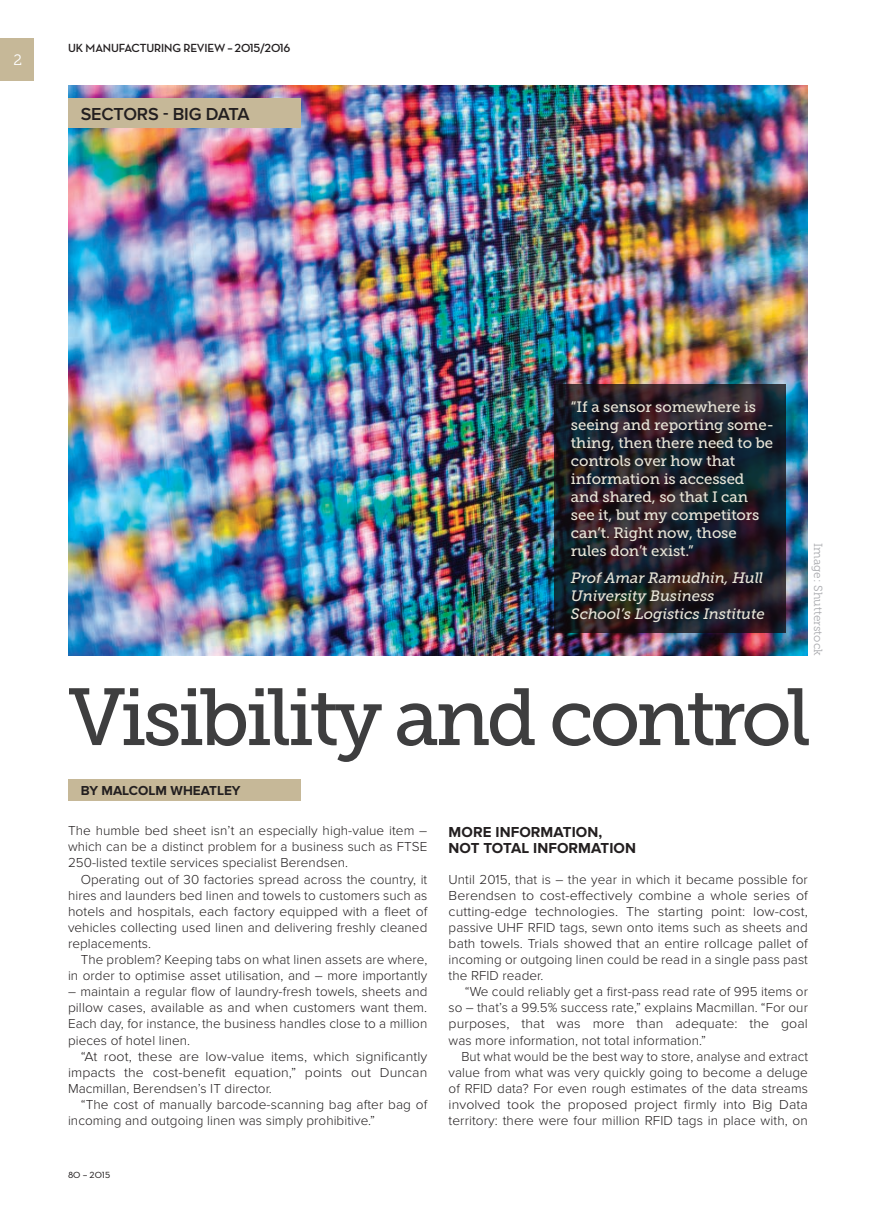
<style>
.page{position:relative;width:893px;height:1212px;background:#fff}
.page>*{position:absolute;margin:0;border:0;box-sizing:border-box;transform-origin:0 0}
.t1{font:80.55px "Museo Slab 500";letter-spacing:-.05em;color:#3e3e3f}
.t2{font:600 18px "Proxima Nova";letter-spacing:-.01em;color:#231f20}
.t3{font:15px/18px "Museo Slab 500";letter-spacing:-.005em;color:#e8e5d8}
.t4{font:italic 15px/18px "Museo Slab 500";letter-spacing:-.005em;color:#e8e5d8}
.t5{font:700 15px/16px "Proxima Nova";letter-spacing:.005em;color:#231f20}
.t6{font:15px "Museo Slab 300";color:#fff}
.t7{font:300 13.5px/16px "Proxima Nova";letter-spacing:.005em;color:#231f20;text-align:justify}
.t8{font:300 13.5px/16px "Proxima Nova";letter-spacing:.005em;color:#231f20;text-align:justify;scale:1.05 1}
.t9{font:700 13.5px "Proxima Nova";color:#231f20}
.t10{font:700 12px "Neutra Disp";letter-spacing:-.01em;color:#231f20}
.t11{font:500 12px "Neutra Disp";color:#231f20}
.t12{font:11.7px "Museo Slab 300";color:#a8a9ad}
</style>
<div class="page">
<div style="left:0;top:38px;width:34px;height:43px;background:#c6b898"></div>
<img style="left:68px;top:85px;width:740px;height:571px">
<div style="left:68px;top:779px;width:232px;height:21px;background:#c6b898"></div>
<div style="left:68px;top:98px;width:232px;height:30px;background:#c6b898"></div>
<svg style="left:554px;top:384px;width:231px;height:248px;background:#201f28"></svg>
<p class="t6" style="left:13px;top:52px;width:10px">2</p>
<p class="t10" style="left:68px;top:42px;width:224px">UK MANUFACTURING REVIEW – 2015/2016</p>
<h2 class="t2" style="left:81px;top:103px;width:170px">SECTORS - BIG DATA</h2>
<p class="t3" style="left:571px;top:398px;width:204px">“If a sensor somewhere is seeing and reporting some&shy;thing, then there need to be controls over how that information is accessed and shared, so that I can see it, but my competitors can’t. Right now, those rules don’t exist.”</p>
<p class="t4" style="left:571px;top:569px;width:195px">Prof Amar Ramudhin, Hull<br>University Business<br>School’s Logistics Institute</p>
<p class="t12" style="left:825px;top:543px;width:114px;rotate:90deg">Image: Shutterstock</p>
<h1 class="t1" style="left:68px;top:672px;width:745px">Visibility and control</h1>
<p class="t9" style="left:81px;top:783px;width:161px">BY MALCOLM WHEATLEY</p>
<p class="t7" style="left:68px;top:823px;width:361px">The humble bed sheet isn’t an especially high-value item – which can be a distinct problem for a business such as FTSE 250-listed textile services specialist Berendsen.</p>
<p class="t7" style="left:68px;top:871px;width:361px;text-indent:13px">Operating out of 30 factories spread across the country, it hires and launders bed linen and towels to customers such as hotels and hospitals, each factory equipped with a fleet of vehicles collecting used linen and delivering freshly cleaned replacements.</p>
<p class="t7" style="left:68px;top:952px;width:361px;text-align:right">The problem? Keeping tabs on what linen assets are where, in order to optimise asset utilisation, and – more importantly</p>
<p class="t7" style="left:68px;top:984px;width:361px">– maintain a regular flow of laundry-fresh towels, sheets and pillow cases, available as and when customers want them.<br>Each day, for instance, the business handles close to a million pieces of hotel linen.</p>
<p class="t8" style="left:68px;top:1048px;width:344px;text-indent:13px">“At root, these are low-value items, which significantly impacts the cost-benefit equation,” points out Duncan Macmillan, Berendsen’s IT director.</p>
<p class="t7" style="left:68px;top:1096px;width:361px;text-indent:13px">“The cost of manually barcode-scanning bag after bag of incoming and outgoing linen was simply prohibitive.”</p>
<p class="t11" style="left:68px;top:1167px;width:44px">80 – 2015</p>
<p class="t5" style="left:449px;top:824px;width:189px">MORE INFORMATION,<br>NOT TOTAL INFORMATION</p>
<p class="t7" style="left:449px;top:871px;width:361px">Until 2015, that is – the year in which it became possible for Berendsen to cost-effectively combine a whole series of cutting-edge technologies. The starting point: low-cost, passive UHF RFID tags, sewn onto items such as sheets and bath towels. Trials showed that an entire rollcage pallet of incoming or outgoing linen could be read in a single pass past the RFID reader.</p>
<p class="t7" style="left:449px;top:984px;width:361px;text-indent:16px">“We could reliably get a first-pass read rate of 995 items or so – that’s a 99.5% success rate,” explains Macmillan. “For our purposes, that was more than adequate: the goal was more information, not total information.”</p>
<p class="t7" style="left:449px;top:1048px;width:361px;text-indent:13px">But what would be the best way to store, analyse and extract value from what was very quickly going to become a deluge of RFID data? For even rough estimates of the data streams involved took the proposed project firmly into Big Data territory: there were four million RFID tags in place with, on</p>
</div>
